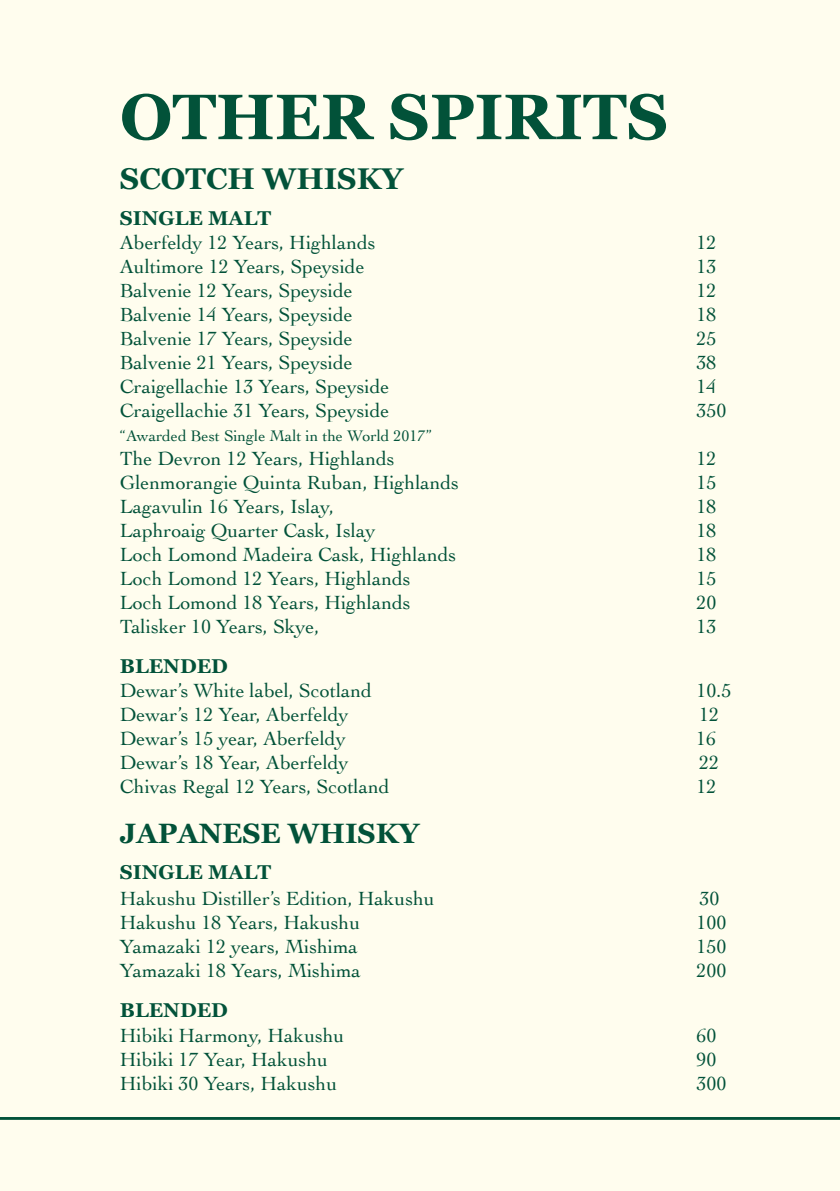
<style>
.page{position:relative;width:840px;height:1191px;background:#fff}
.page>*{position:absolute;margin:0;border:0;box-sizing:border-box;transform-origin:0 0}
.t1{font:700 64px "Georgia";color:#025239}
.t2{font:700 30px "Georgia";color:#025239}
.t3{font:700 28px "Georgia";color:#025239}
.t4{font:20px "Cochin";color:#025239}
.t5{font:700 20px "Georgia";color:#025239}
.t6{font:16px "Cochin";color:#025239}
</style>
<div class="page">
<div style="left:0;top:0;width:839px;height:1191px;background:#fffdee"></div>
<svg style="left:0;top:1117px;width:839px;height:3px"></svg>
<p class="t1" style="left:120px;top:69px;width:549px">OTHER SPIRITS</p>
<p class="t2" style="left:120px;top:156px;width:284px">SCOTCH WHISKY</p>
<p class="t5" style="left:120px;top:203px;width:153px">SINGLE MALT</p>
<p class="t4" style="left:120px;top:229px;width:257px">Aberfeldy 12 Years, Highlands</p>
<p class="t4" style="left:696px;top:229px;width:21px">12</p>
<p class="t4" style="left:120px;top:253px;width:246px">Aultimore 12 Years, Speyside</p>
<p class="t4" style="left:696px;top:253px;width:21px">13</p>
<p class="t4" style="left:120px;top:277px;width:234px">Balvenie 12 Years, Speyside</p>
<p class="t4" style="left:696px;top:277px;width:21px">12</p>
<p class="t4" style="left:120px;top:301px;width:234px">Balvenie 14 Years, Speyside</p>
<p class="t4" style="left:696px;top:301px;width:21px">18</p>
<p class="t4" style="left:120px;top:325px;width:234px">Balvenie 17 Years, Speyside</p>
<p class="t4" style="left:696px;top:325px;width:21px">25</p>
<p class="t4" style="left:120px;top:349px;width:234px">Balvenie 21 Years, Speyside</p>
<p class="t4" style="left:696px;top:349px;width:21px">38</p>
<p class="t4" style="left:120px;top:373px;width:271px">Craigellachie 13 Years, Speyside</p>
<p class="t4" style="left:696px;top:373px;width:21px">14</p>
<p class="t4" style="left:120px;top:397px;width:271px">Craigellachie 31 Years, Speyside</p>
<p class="t4" style="left:696px;top:397px;width:31px">350</p>
<p class="t6" style="left:120px;top:425px;width:313px">“Awarded Best Single Malt in the World 2017”</p>
<p class="t4" style="left:120px;top:445px;width:276px">The Devron 12 Years, Highlands</p>
<p class="t4" style="left:696px;top:445px;width:21px">12</p>
<p class="t4" style="left:120px;top:469px;width:340px">Glenmorangie Quinta Ruban, Highlands</p>
<p class="t4" style="left:696px;top:469px;width:21px">15</p>
<p class="t4" style="left:120px;top:493px;width:215px">Lagavulin 16 Years, Islay,</p>
<p class="t4" style="left:696px;top:493px;width:21px">18</p>
<p class="t4" style="left:120px;top:517px;width:257px">Laphroaig Quarter Cask, Islay</p>
<p class="t4" style="left:696px;top:517px;width:21px">18</p>
<p class="t4" style="left:120px;top:541px;width:338px">Loch Lomond Madeira Cask, Highlands</p>
<p class="t4" style="left:696px;top:541px;width:21px">18</p>
<p class="t4" style="left:120px;top:565px;width:292px">Loch Lomond 12 Years, Highlands</p>
<p class="t4" style="left:696px;top:565px;width:21px">15</p>
<p class="t4" style="left:120px;top:589px;width:292px">Loch Lomond 18 Years, Highlands</p>
<p class="t4" style="left:696px;top:589px;width:21px">20</p>
<p class="t4" style="left:120px;top:613px;width:201px">Talisker 10 Years, Skye,</p>
<p class="t4" style="left:696px;top:613px;width:21px">13</p>
<p class="t5" style="left:120px;top:651px;width:109px">BLENDED</p>
<p class="t4" style="left:120px;top:677px;width:253px">Dewar’s White label, Scotland</p>
<p class="t4" style="left:696px;top:677px;width:36px">10.5</p>
<p class="t4" style="left:120px;top:701px;width:230px">Dewar’s 12 Year, Aberfeldy</p>
<p class="t4" style="left:698px;top:701px;width:21px">12</p>
<p class="t4" style="left:120px;top:725px;width:227px">Dewar’s 15 year, Aberfeldy</p>
<p class="t4" style="left:695px;top:725px;width:21px">16</p>
<p class="t4" style="left:120px;top:749px;width:230px">Dewar’s 18 Year, Aberfeldy</p>
<p class="t4" style="left:698px;top:749px;width:21px">22</p>
<p class="t4" style="left:120px;top:773px;width:271px">Chivas Regal 12 Years, Scotland</p>
<p class="t4" style="left:696px;top:773px;width:21px">12</p>
<p class="t3" style="left:120px;top:812px;width:301px">JAPANESE WHISKY</p>
<p class="t5" style="left:120px;top:857px;width:153px">SINGLE MALT</p>
<p class="t4" style="left:120px;top:885px;width:316px">Hakushu Distiller’s Edition, Hakushu</p>
<p class="t4" style="left:699px;top:885px;width:21px">30</p>
<p class="t4" style="left:120px;top:909px;width:241px">Hakushu 18 Years, Hakushu</p>
<p class="t4" style="left:696px;top:909px;width:31px">100</p>
<p class="t4" style="left:120px;top:933px;width:239px">Yamazaki 12 years, Mishima</p>
<p class="t4" style="left:696px;top:933px;width:31px">150</p>
<p class="t4" style="left:120px;top:957px;width:242px">Yamazaki 18 Years, Mishima</p>
<p class="t4" style="left:696px;top:957px;width:31px">200</p>
<p class="t5" style="left:120px;top:995px;width:109px">BLENDED</p>
<p class="t4" style="left:120px;top:1021px;width:226px">Hibiki Harmony, Hakushu</p>
<p class="t4" style="left:696px;top:1021px;width:21px">60</p>
<p class="t4" style="left:120px;top:1045px;width:209px">Hibiki 17 Year, Hakushu</p>
<p class="t4" style="left:696px;top:1045px;width:21px">90</p>
<p class="t4" style="left:120px;top:1069px;width:218px">Hibiki 30 Years, Hakushu</p>
<p class="t4" style="left:696px;top:1069px;width:31px">300</p>
</div>
